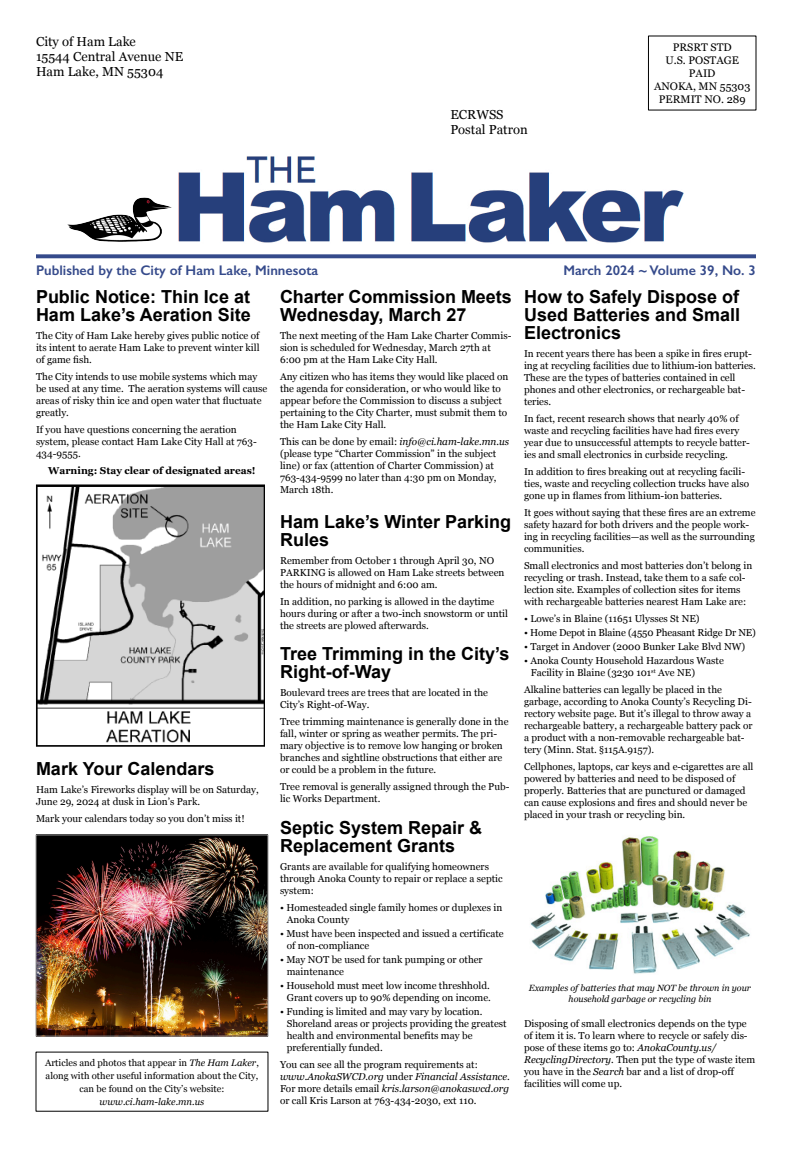
<style>
.page{position:relative;width:792px;height:1152px;background:#fff}
.page>*{position:absolute;margin:0;border:0;box-sizing:border-box;transform-origin:0 0}
.t1{font:700 18px/18px "Arial";color:#000}
.t2{font:600 14px "Gill Sans";color:#354a8b}
.t3{font:13px/15px "Georgia";color:#000}
.t4{font:11px/13px "Georgia";color:#000;text-align:center}
.t5{font:10px/12px "Georgia";color:#000}
.t6{font:700 10px "Georgia";color:#000}
.t7{font:9.5px/13px "Georgia";color:#000;text-align:center}
.t8{font:italic 9.5px "Georgia";color:#000}
.t9{font:italic 9px/11px "Georgia";color:#000;text-align:center}
.s1{font-style:italic}
</style>
<div class="page">
<img style="left:178px;top:156px;width:506px;height:87px">
<svg style="left:36px;top:254px;width:720px;height:4px;background:#465994"></svg>
<img style="left:68px;top:197px;width:104px;height:45px">
<img style="left:36px;top:484px;width:229px;height:263px">
<img style="left:38px;top:836px;width:228px;height:199px">
<div style="left:36px;top:834px;width:232px;height:203px;border:1px solid #999"></div>
<img style="left:530px;top:836px;width:220px;height:138px">
<h3 class="t3" style="left:36px;top:35px;width:149px">City of Ham Lake<br>15544 Central Avenue NE<br>Ham Lake, MN 55304</h3>
<h3 class="t3" style="left:450px;top:108px;width:79px">ECRWSS<br>Postal Patron</h3>
<p class="t4" style="left:654px;top:42px;width:98px">PRSRT STD<br>U.S. POSTAGE<br>PAID<br>ANOKA, MN 55303<br>PERMIT NO. 289</p>
<h2 class="t2" style="left:36px;top:265px;width:284px">Published by the City of Ham Lake, Minnesota</h2>
<h2 class="t2" style="left:563px;top:265px;width:194px">March 2024 ~ Volume 39, No. 3</h2>
<h1 class="t1" style="left:36px;top:290px;width:216px">Public Notice: Thin Ice at<br>Ham Lake’s Aeration Site</h1>
<p class="t5" style="left:36px;top:331px;width:225px;text-align:justify">The City of Ham Lake hereby gives public notice of its intent to aerate Ham Lake to prevent winter kill of game fish.</p>
<p class="t5" style="left:36px;top:372px;width:233px">The City intends to use mobile systems which may be used at any time. The aeration systems will cause areas of risky thin ice and open water that fluctuate greatly.</p>
<p class="t5" style="left:36px;top:425px;width:222px">If you have questions concerning the aeration system, please contact Ham Lake City Hall at 763-<br>434-9555.</p>
<p class="t6" style="left:48px;top:467px;width:209px">Warning: Stay clear of designated areas!</p>
<h1 class="t1" style="left:36px;top:761px;width:180px">Mark Your Calendars</h1>
<p class="t5" style="left:36px;top:784px;width:224px">Ham Lake’s Fireworks display will be on Saturday,<br>June 29, 2024 at dusk in Lion’s Park.</p>
<p class="t5" style="left:36px;top:813px;width:210px">Mark your calendars today so you don’t miss it!</p>
<p class="t7" style="left:45px;top:1057px;width:215px">Articles and photos that appear in <span class="s1">The Ham Laker</span>, along with other useful information about the City, can be found on the City’s website:</p>
<p class="t8" style="left:100px;top:1098px;width:106px">www.ci.ham-lake.mn.us</p>
<h1 class="t1" style="left:280px;top:290px;width:233px">Charter Commission Meets<br>Wednesday, March 27</h1>
<p class="t5" style="left:280px;top:331px;width:233px">The next meeting of the Ham Lake Charter Commis&shy;sion is scheduled for Wednesday, March 27th at<br>6:00 pm at the Ham Lake City Hall.</p>
<p class="t5" style="left:280px;top:372px;width:230px">Any citizen who has items they would like placed on the agenda for consideration, or who would like to appear before the Commission to discuss a subject pertaining to the City Charter, must submit them to the Ham Lake City Hall.</p>
<p class="t5" style="left:280px;top:437px;width:231px">This can be done by email: <span class="s1">info@ci.ham-lake.mn.us </span>(please type “Charter Commission” in the subject line) or fax (attention of Charter Commission) at 763-434-9599 no later than 4:30 pm on Monday, March 18th.</p>
<h1 class="t1" style="left:280px;top:515px;width:233px">Ham Lake’s Winter Parking<br>Rules</h1>
<p class="t5" style="left:280px;top:556px;width:226px">Remember from October 1 through April 30, NO<br>PARKING is allowed on Ham Lake streets between the hours of midnight and 6:00 am.</p>
<p class="t5" style="left:280px;top:597px;width:230px">In addition, no parking is allowed in the daytime hours during or after a two-inch snowstorm or until the streets are plowed afterwards.</p>
<h1 class="t1" style="left:280px;top:646px;width:231px">Tree Trimming in the City’s<br>Right-of-Way</h1>
<p class="t5" style="left:280px;top:687px;width:210px">Boulevard trees are trees that are located in the<br>City’s Right-of-Way.</p>
<p class="t5" style="left:280px;top:716px;width:230px">Tree trimming maintenance is generally done in the fall, winter or spring as weather permits. The pri&shy;mary objective is to remove low hanging or broken branches and sightline obstructions that either are or could be a problem in the future.</p>
<p class="t5" style="left:280px;top:781px;width:231px">Tree removal is generally assigned through the Pub&shy;lic Works Department.</p>
<h1 class="t1" style="left:280px;top:820px;width:204px">Septic System Repair &amp;<br>Replacement Grants</h1>
<p class="t5" style="left:280px;top:861px;width:224px">Grants are available for qualifying homeowners through Anoka County to repair or replace a septic system:</p>
<p class="t5" style="left:287px;top:902px;width:217px;text-indent:-7px">• Homesteaded single family homes or duplexes in<br>Anoka County</p>
<p class="t5" style="left:287px;top:928px;width:218px;text-indent:-7px">• Must have been inspected and issued a certificate of non-compliance</p>
<p class="t5" style="left:287px;top:954px;width:197px;text-indent:-7px">• May NOT be used for tank pumping or other maintenance</p>
<p class="t5" style="left:280px;top:980px;width:212px;text-align:right">• Household must meet low income threshhold.<br>Grant covers up to 90% depending on income.</p>
<p class="t5" style="left:287px;top:1006px;width:221px;text-indent:-7px">• Funding is limited and may vary by location.<br>Shoreland areas or projects providing the greatest health and environmental benefits may be preferentially funded.</p>
<p class="t5" style="left:280px;top:1059px;width:231px">You can see all the program requirements at: <span class="s1">www.AnokaSWCD.org</span> under <span class="s1">Financial Assistance</span>.<br>For more details email <span class="s1">kris.larson@anokaswcd.org </span>or call Kris Larson at 763-434-2030, ext 110.</p>
<h1 class="t1" style="left:524px;top:290px;width:218px;text-align:justify">How to Safely Dispose of Used Batteries and Small Electronics</h1>
<p class="t5" style="left:524px;top:349px;width:233px">In recent years there has been a spike in fires erupt&shy;ing at recycling facilities due to lithium-ion batteries.<br>These are the types of batteries contained in cell phones and other electronics, or rechargeable bat&shy;teries.</p>
<p class="t5" style="left:524px;top:414px;width:227px">In fact, recent research shows that nearly 40% of waste and recycling facilities have had fires every year due to unsuccessful attempts to recycle batter&shy;ies and small electronics in curbside recycling.</p>
<p class="t5" style="left:524px;top:467px;width:227px">In addition to fires breaking out at recycling facili&shy;ties, waste and recycling collection trucks have also gone up in flames from lithium-ion batteries.</p>
<p class="t5" style="left:524px;top:508px;width:233px">It goes without saying that these fires are an extreme safety hazard for both drivers and the people work&shy;ing in recycling facilities—as well as the surrounding communities.</p>
<p class="t5" style="left:524px;top:561px;width:230px">Small electronics and most batteries don’t belong in recycling or trash. Instead, take them to a safe col&shy;lection site. Examples of collection sites for items with rechargeable batteries nearest Ham Lake are:</p>
<p class="t5" style="left:524px;top:614px;width:177px">• Lowe’s in Blaine (11651 Ulysses St NE)</p>
<p class="t5" style="left:524px;top:628px;width:234px">• Home Depot in Blaine (4550 Pheasant Ridge Dr NE)</p>
<p class="t5" style="left:524px;top:642px;width:223px">• Target in Andover (2000 Bunker Lake Blvd NW)</p>
<p class="t5" style="left:531px;top:656px;width:195px;text-indent:-7px">• Anoka County Household Hazardous Waste<br>Facility in Blaine (3230 101<sup>st</sup> Ave NE)</p>
<p class="t5" style="left:524px;top:685px;width:230px">Alkaline batteries can legally be placed in the garbage, according to Anoka County’s Recycling Di&shy;rectory website page. But it’s illegal to throw away a rechargeable battery, a rechargeable battery pack or a product with a non-removable rechargeable bat&shy;tery (Minn. Stat. §115A.9157).</p>
<p class="t5" style="left:524px;top:762px;width:231px">Cellphones, laptops, car keys and e-cigarettes are all powered by batteries and need to be disposed of properly. Batteries that are punctured or damaged can cause explosions and fires and should never be placed in your trash or recycling bin.</p>
<p class="t9" style="left:529px;top:983px;width:224px">Examples of batteries that may NOT be thrown in your household garbage or recycling bin</p>
<p class="t5" style="left:524px;top:1019px;width:233px">Disposing of small electronics depends on the type of item it is. To learn where to recycle or safely dis&shy;pose of these items go to: <span class="s1">AnokaCounty.us/ RecyclingDirectory.</span> Then put the type of waste item you have in the <span class="s1">Search</span> bar and a list of drop-off facilities will come up.</p>
</div>
